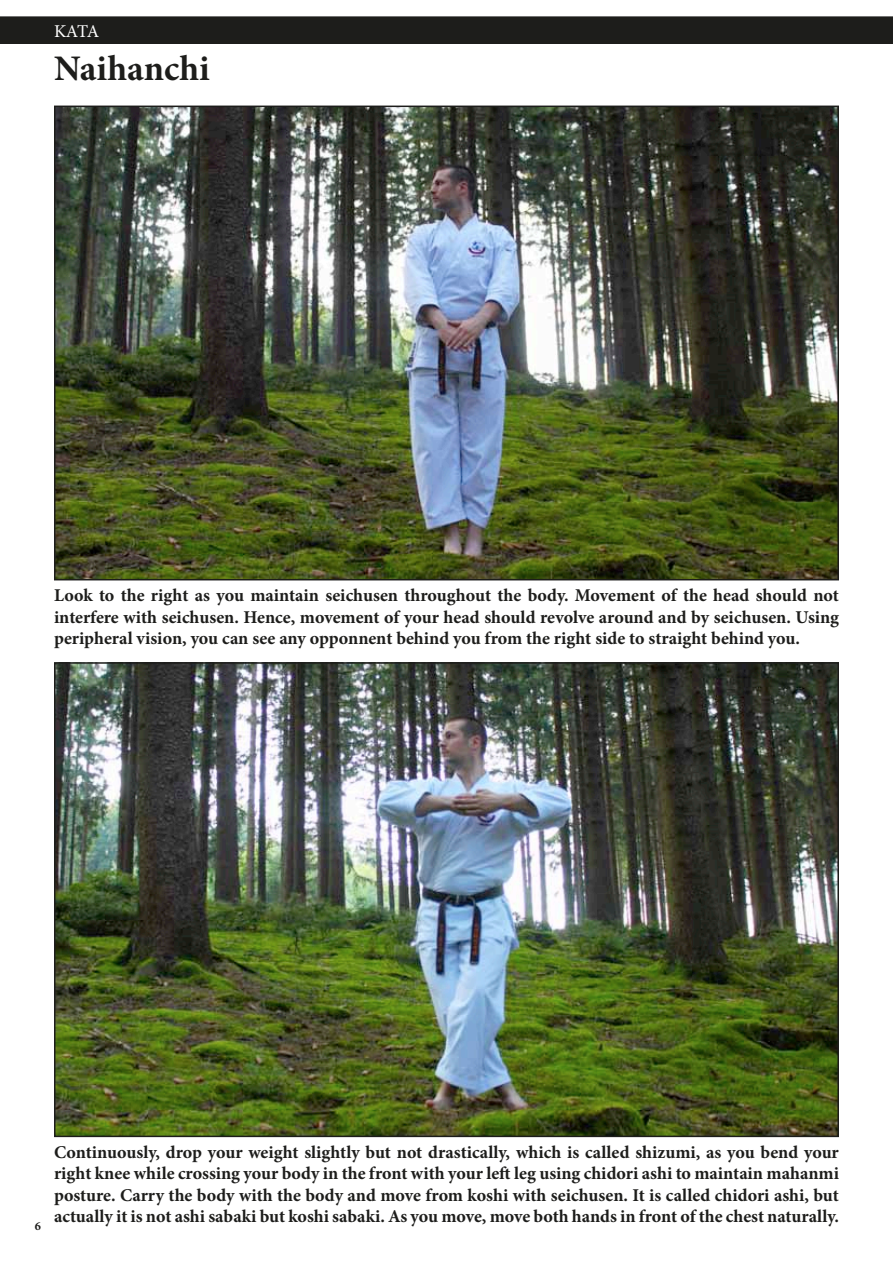
<style>
.page{position:relative;width:893px;height:1263px;background:#fff}
.page>*{position:absolute;margin:0;border:0;box-sizing:border-box;transform-origin:0 0}
.t1{font:700 36px "Minion Pro";color:#1d1d1b}
.t2{font:700 18px/21.6px "Minion Pro";color:#1d1d1b;text-align:justify}
.t3{font:18px "Minion Pro";color:#fff}
.t4{font:700 12.3px "Minion Pro";color:#1d1d1b}
</style>
<div class="page">
<div style="left:0;top:16px;width:893px;height:28px;background:#1d1d1b"></div>
<img style="left:57px;top:109px;width:779px;height:468px">
<div style="left:54px;top:106px;width:785px;height:474px;border:2px solid #1d1d1b"></div>
<img style="left:57px;top:665px;width:779px;height:469px">
<div style="left:54px;top:662px;width:785px;height:475px;border:2px solid #1d1d1b"></div>
<p class="t3" style="left:54px;top:19px;width:47px">KATA</p>
<h1 class="t1" style="left:54px;top:43px;width:157px">Naihanchi</h1>
<p class="t2" style="left:54px;top:584px;width:786px">Look to the right as you maintain seichusen throughout the body. Movement of the head should not interfere with seichusen. Hence, movement of your head should revolve around and by seichusen. Using peripheral vision, you can see any opponnent behind you from the right side to straight behind you.</p>
<p class="t4" style="left:35px;top:1217px;width:8px">6</p>
<p class="t2" style="left:54px;top:1141px;width:787px">Continuously, drop your weight slightly but not drastically, which is called shizumi, as you bend your right knee while crossing your body in the front with your left leg using chidori ashi to maintain mahanmi posture. Carry the body with the body and move from koshi with seichusen. It is called chidori ashi, but actually it is not ashi sabaki but koshi sabaki. As you move, move both hands in front of the chest naturally.</p>
</div>
